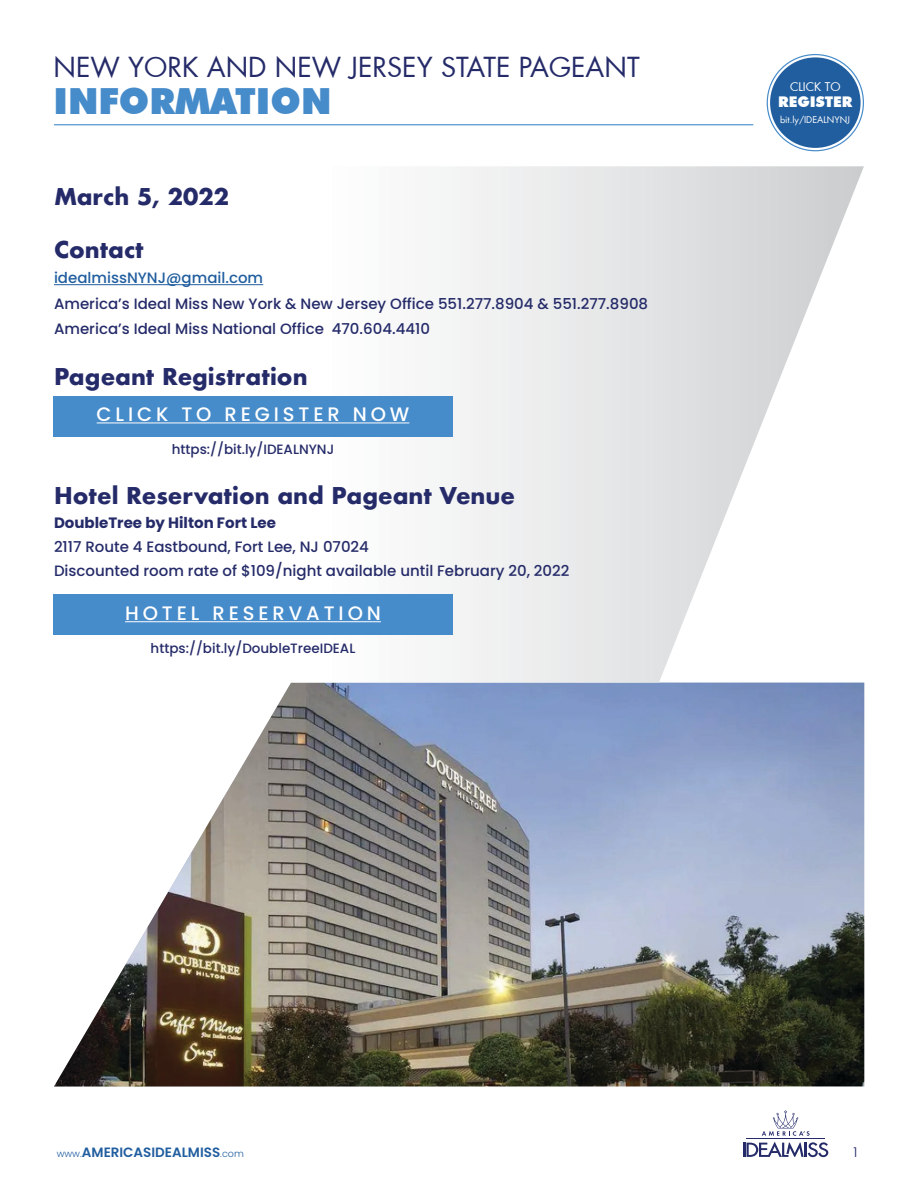
<style>
.page{position:relative;width:918px;height:1188px;background:#fff}
.page>*{position:absolute;margin:0;border:0;box-sizing:border-box;transform-origin:0 0}
.t1{font:900 36px "Futura BT";color:#468bca}
.t2{font:27px "Futura";color:#252b69}
.t3{font:700 22.5px "Futura";color:#252b69}
.t4{font:500 19.5px "Poppins";letter-spacing:.2em;color:#fff}
.t5{font:500 15px/25.5px "Poppins";color:#252b69}
.t6{font:700 15px "Poppins";color:#252b69}
.t7{font:500 15px "Poppins";color:#215e9f}
.t8{font:900 14.7px "Futura BT";color:#fff}
.t9{font:500 13.5px "Poppins";color:#252b69}
.t10{font:600 13.5px "Poppins";color:#215e9f}
.t11{font:300 13.5px "Poppins";color:#252b69}
.t12{font:11.85px "Futura";color:#fff}
.t13{font:9px "Futura";color:#fff}
.s1{font-weight:300;font-size:9.6px}
</style>
<div class="page">
<hr style="left:743px;top:1143px;width:3px;height:14px;background:#252b69">
<svg style="left:747px;top:1142px;width:81px;height:15px"></svg>
<hr style="left:747px;top:1139px;width:78px;height:1px;background:#252b69">
<svg style="left:762px;top:1110px;width:48px;height:26px"></svg>
<hr style="left:54px;top:124px;width:699px;height:1px;background:#468bca">
<div style="left:770px;top:57px;width:91px;height:91px;background:#215e9f;border-radius:50%"></div>
<img style="left:54px;top:683px;width:810px;height:403px">
<svg style="left:54px;top:166px;width:810px;height:517px"></svg>
<hr style="left:54px;top:284px;width:209px;height:1px;background:#215e9f">
<div style="left:53px;top:396px;width:400px;height:41px;background:#468bca"></div>
<hr style="left:97px;top:422px;width:312px;height:1px;background:#fff">
<div style="left:53px;top:594px;width:400px;height:41px;background:#468bca"></div>
<hr style="left:125px;top:621px;width:256px;height:1px;background:#fff">
<h2 class="t2" style="left:53px;top:48px;width:588px">NEW YORK AND NEW JERSEY STATE PAGEANT</h2>
<h1 class="t1" style="left:53px;top:79px;width:280px">INFORMATION</h1>
<h3 class="t3" style="left:54px;top:180px;width:177px">March 5, 2022</h3>
<h3 class="t3" style="left:54px;top:233px;width:91px">Contact</h3>
<p class="t7" style="left:54px;top:269px;width:211px">idealmissNYNJ@gmail.com</p>
<p class="t5" style="left:54px;top:291px;width:596px">America’s Ideal Miss New York &amp; New Jersey Office 551.277.8904 &amp; 551.277.8908<br>America’s Ideal Miss National Office 470.604.4410</p>
<h3 class="t3" style="left:54px;top:360px;width:255px">Pageant Registration</h3>
<h3 class="t4" style="left:97px;top:403px;width:314px">CLICK TO REGISTER NOW</h3>
<p class="t9" style="left:172px;top:441px;width:164px">https://bit.ly/IDEALNYNJ</p>
<h3 class="t3" style="left:54px;top:479px;width:463px">Hotel Reservation and Pageant Venue</h3>
<p class="t6" style="left:54px;top:514px;width:224px">DoubleTree by Hilton Fort Lee</p>
<p class="t5" style="left:54px;top:534px;width:517px;line-height:24px">2117 Route 4 Eastbound, Fort Lee, NJ 07024<br>Discounted room rate of $109/night available until February 20, 2022</p>
<h3 class="t4" style="left:125px;top:602px;width:257px">HOTEL RESERVATION</h3>
<p class="t9" style="left:151px;top:640px;width:206px">https://bit.ly/DoubleTreeIDEAL</p>
<p class="t12" style="left:790px;top:78px;width:52px">CLICK TO</p>
<p class="t8" style="left:778px;top:93px;width:76px">REGISTER</p>
<p class="t13" style="left:780px;top:113px;width:72px">bit.ly/IDEALNYNJ</p>
<p class="t10" style="left:57px;top:1145px;width:189px"><span class="s1">www.</span>AMERICASIDEALMISS<span class="s1">.com</span></p>
<p class="t11" style="left:854px;top:1145px;width:5px">1</p>
</div>
